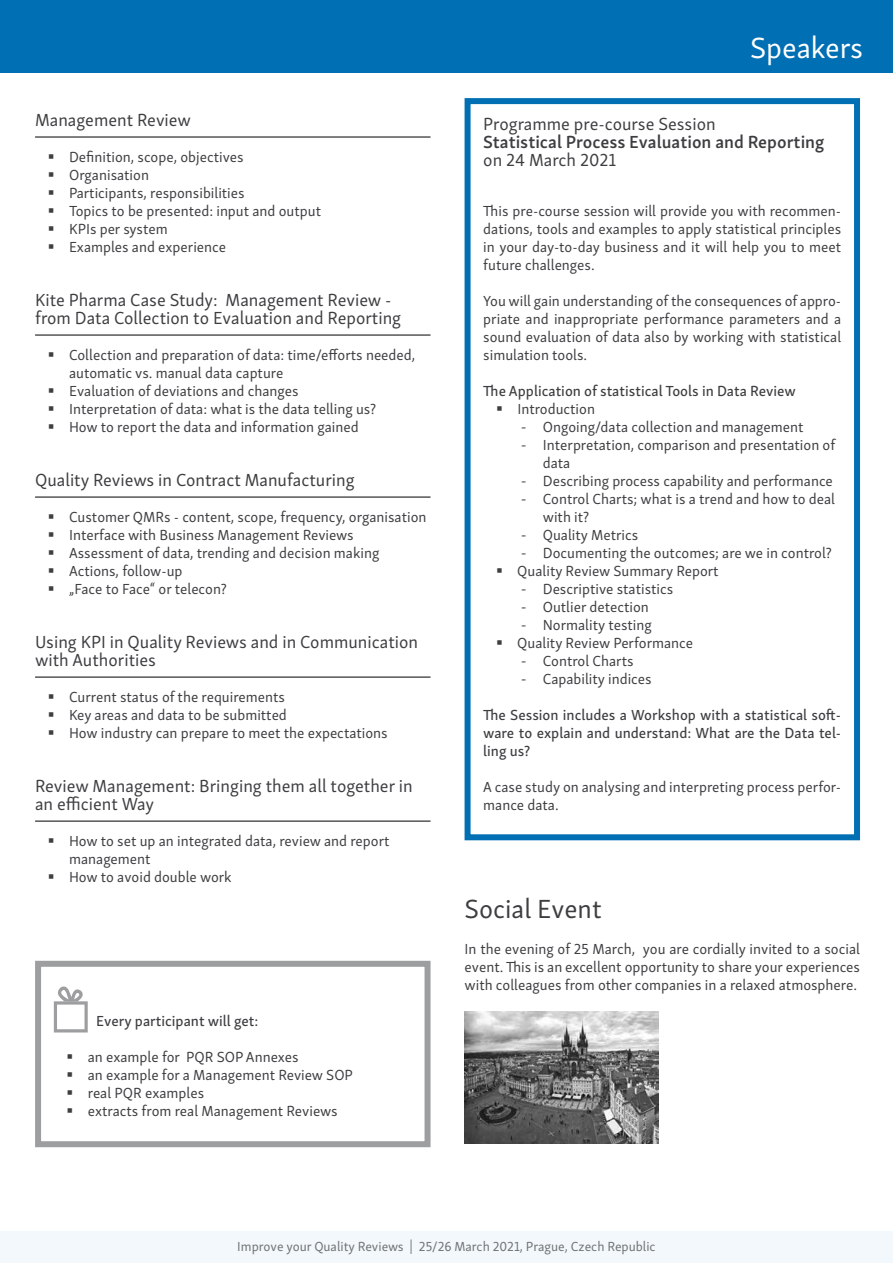
<style>
.page{position:relative;width:893px;height:1263px;background:#fff}
.page>*{position:absolute;margin:0;border:0;box-sizing:border-box;transform-origin:0 0}
.t1{font:30px "Skolar Sans Latn";color:#fff}
.t2{font:27px "Skolar Sans Latn";color:#3e3d40}
.t3{font:18px/18px "Skolar Sans Latn";color:#3e3d40}
.t4{font:600 18px "Skolar Sans Latn";color:#3e3d40}
.t5{font:15px/18px "Skolar Sans Latn";color:#3e3d40}
.t6{font:15px/18px "Skolar Sans Latn Me";color:#3e3d40;text-align:justify}
.t7{font:13.5px "Skolar Sans Latn";color:#707172}
.s1{font-family:"Myriad Pro"}
</style>
<div class="page">
<div style="left:0;top:0;width:893px;height:72px;background:#006fb4"></div>
<hr style="left:35px;top:137px;width:396px;height:1px;background:#000">
<hr style="left:35px;top:335px;width:396px;height:1px;background:#000">
<hr style="left:35px;top:497px;width:396px;height:1px;background:#000">
<hr style="left:35px;top:677px;width:396px;height:1px;background:#000">
<hr style="left:35px;top:821px;width:396px;height:1px;background:#000">
<svg style="left:54px;top:986px;width:34px;height:46px"></svg>
<div style="left:35px;top:961px;width:396px;height:186px;border:6px solid #9c9e9f"></div>
<div style="left:465px;top:98px;width:395px;height:742px;border:6px solid #006fb4"></div>
<div style="left:0;top:1231px;width:893px;height:32px;background:#f2f8fb"></div>
<img style="left:465px;top:1011px;width:194px;height:133px">
<p class="t3" style="left:35px;top:109px;width:157px">Management Review</p>
<p class="t5" style="left:69px;top:147px;width:254px">Definition, scope, objectives<br>Organisation<br>Participants, responsibilities<br>Topics to be presented: input and output<br>KPIs per system<br>Examples and experience</p>
<p class="t3" style="left:35px;top:289px;width:368px">Kite Pharma Case Study: Management Review - from Data Collection to Evaluation and Reporting</p>
<p class="t5" style="left:69px;top:345px;width:348px">Collection and preparation of data: time/efforts needed, automatic vs. manual data capture<br>Evaluation of deviations and changes<br>Interpretation of data: what is the data telling us?<br>How to report the data and information gained</p>
<p class="t3" style="left:35px;top:469px;width:321px">Quality Reviews in Contract Manufacturing</p>
<p class="t5" style="left:69px;top:507px;width:359px">Customer QMRs - content, scope, frequency, organisation Interface with Business Management Reviews Assessment of data, trending and decision making Actions, follow-up<br>„Face to Face“ or telecon?</p>
<p class="t3" style="left:35px;top:631px;width:384px">Using KPI in Quality Reviews and in Communication with Authorities</p>
<p class="t5" style="left:69px;top:687px;width:320px">Current status of the requirements<br>Key areas and data to be submitted<br>How industry can prepare to meet the expectations</p>
<p class="t3" style="left:35px;top:775px;width:379px">Review Management: Bringing them all together in an efficient Way</p>
<p class="t5" style="left:69px;top:831px;width:322px">How to set up an integrated data, review and report management<br>How to avoid double work</p>
<p class="t6" style="left:96px;top:1011px;width:164px">Every participant will get:</p>
<p class="t5" style="left:88px;top:1047px;width:267px">an example for PQR SOP Annexes<br>an example for a Management Review SOP real PQR examples<br>extracts from real Management Reviews</p>
<h1 class="t1" style="left:750px;top:25px;width:115px">Speakers</h1>
<p class="t3" style="left:483px;top:114px;width:234px">Programme pre-course Session</p>
<p class="t4" style="left:483px;top:128px;width:343px">Statistical Process Evaluation and Reporting</p>
<p class="t3" style="left:483px;top:150px;width:134px">on 24 March 2021</p>
<p class="t5" style="left:483px;top:201px;width:359px;text-align:justify">This pre-course session will provide you with recommen&shy;dations, tools and examples to apply statistical principles in your day-to-day business and it will help you to meet future challenges.</p>
<p class="t5" style="left:483px;top:291px;width:359px;text-align:justify">You will gain understanding of the consequences of appro&shy;priate and inappropriate performance parameters and a sound evaluation of data also by working with statistical simulation tools.</p>
<p class="t6" style="left:483px;top:381px;width:314px">The Application of statistical Tools in Data Review</p>
<p class="t5" style="left:517px;top:399px;width:79px">Introduction</p>
<p class="t5" style="left:522px;top:417px;width:283px"><span class="s1">-</span> Ongoing/data collection and management</p>
<p class="t5" style="left:543px;top:435px;width:294px;text-indent:-21px"><span class="s1">-</span> Interpretation, comparison and presentation of data</p>
<p class="t5" style="left:522px;top:471px;width:313px"><span class="s1">-</span> Describing process capability and performance</p>
<p class="t5" style="left:543px;top:489px;width:294px;text-indent:-21px"><span class="s1">-</span> Control Charts; what is a trend and how to deal with it?</p>
<p class="t5" style="left:522px;top:525px;width:118px"><span class="s1">-</span> Quality Metrics</p>
<p class="t5" style="left:517px;top:543px;width:316px"><span class="s1">-</span> Documenting the outcomes; are we in control?<br>Quality Review Summary Report</p>
<p class="t5" style="left:522px;top:579px;width:153px"><span class="s1">-</span> Descriptive statistics</p>
<p class="t5" style="left:522px;top:597px;width:129px"><span class="s1">-</span> Outlier detection</p>
<p class="t5" style="left:517px;top:615px;width:177px"><span class="s1">-</span> Normality testing<br>Quality Review Performance</p>
<p class="t5" style="left:521px;top:651px;width:114px"><span class="s1">-</span> Control Charts</p>
<p class="t5" style="left:521px;top:669px;width:132px"><span class="s1">-</span> Capability indices</p>
<p class="t6" style="left:483px;top:705px;width:359px">The Session includes a Workshop with a statistical soft&shy;ware to explain and understand: What are the Data tel&shy;ling us?</p>
<p class="t5" style="left:483px;top:777px;width:359px">A case study on analysing and interpreting process perfor&shy;mance data.</p>
<h2 class="t2" style="left:465px;top:888px;width:139px">Social Event</h2>
<p class="t5" style="left:465px;top:939px;width:397px;text-align:justify">In the evening of 25 March, you are cordially invited to a social event. This is an excellent opportunity to share your experiences with colleagues from other companies in a relaxed atmosphere.</p>
<p class="t7" style="left:237px;top:1236px;width:420px">Improve your Quality Reviews | 25/26 March 2021, Prague, Czech Republic</p>
</div>
